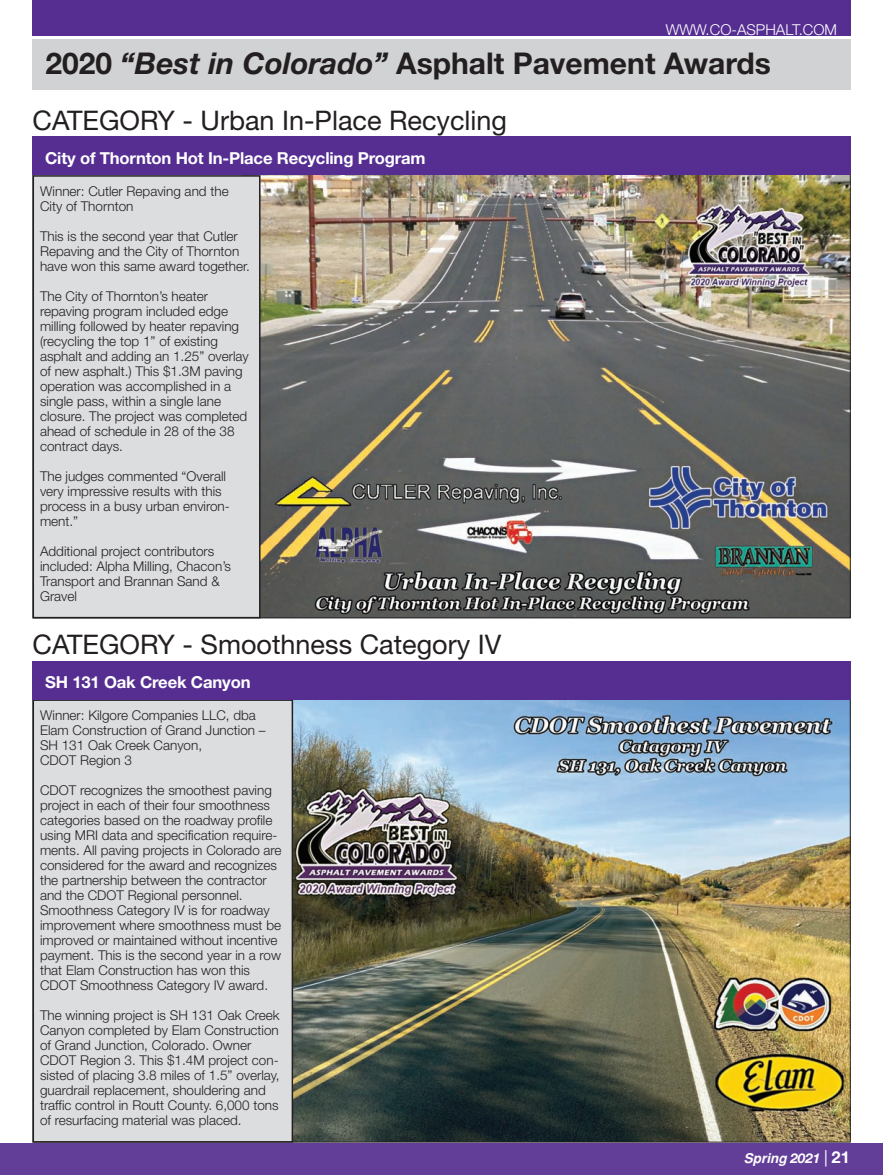
<style>
.page{position:relative;width:883px;height:1175px;background:#fff}
.page>*{position:absolute;margin:0;border:0;box-sizing:border-box;transform-origin:0 0}
.t1{font:700 30px "Helvetica Neue";color:#231f20}
.t2{font:27px "Helvetica Neue";color:#231f20}
.t3{font:700 16.5px "Helvetica Neue";letter-spacing:-.01em;color:#fff}
.t4{font:300 15px "Helvetica Neue";color:#fff}
.t5{font:300 13.5px/15px "Helvetica Neue";color:#231f20}
.t6{font:italic 700 13.5px "Helvetica";letter-spacing:.005em;color:#fff}
.s1{font-style:italic}
.s2{font-family:"Helvetica Neue"}
.s3{font-family:"Helvetica Neue";font-weight:400;font-style:normal;font-size:16.5px}
.s4{font-family:"Helvetica Neue";font-style:normal;font-size:16.5px}
</style>
<div class="page">
<div style="left:0;top:1142px;width:883px;height:32px;background:#623e99"></div>
<img style="left:261px;top:175px;width:588px;height:441px">
<div style="left:33px;top:0;width:818px;height:35px;background:#562e92"></div>
<div style="left:33px;top:39px;width:818px;height:51px;background:#d1d2d4"></div>
<div style="left:33px;top:176px;width:227px;height:441px;background:#dcdddf"></div>
<div style="left:33px;top:175px;width:228px;height:443px;border:2px solid #231f20"></div>
<div style="left:33px;top:137px;width:818px;height:38px;background:#562e92"></div>
<img style="left:293px;top:699px;width:556px;height:441px">
<div style="left:33px;top:700px;width:259px;height:441px;background:#dcdddf"></div>
<div style="left:33px;top:699px;width:260px;height:443px;border:2px solid #231f20"></div>
<div style="left:33px;top:661px;width:818px;height:38px;background:#562e92"></div>
<p class="t4" style="left:666px;top:20px;width:173px">WWW.CO-ASPHALT.COM</p>
<h1 class="t1" style="left:45px;top:52px;width:727px">2020 <span class="s1">“Best in Colorado”</span> Asphalt Pavement Awards</h1>
<h2 class="t2" style="left:33px;top:104px;width:476px">CATEGORY - Urban In-Place Recycling</h2>
<p class="t3" style="left:45px;top:152px;width:382px">City of Thornton Hot In-Place Recycling Program</p>
<p class="t5" style="left:40px;top:183px;width:190px">Winner: Cutler Repaving and the<br>City of Thornton</p>
<p class="t5" style="left:40px;top:228px;width:211px">This is the second year that Cutler<br>Repaving and the City of Thornton have won this same award together.</p>
<p class="t5" style="left:40px;top:288px;width:210px">The City of Thornton’s heater repaving program included edge milling followed by heater repaving (recycling the top 1” of existing asphalt and adding an 1.25” overlay of new asphalt.) This $1.3M paving operation was accomplished in a single pass, within a single lane closure. The project was completed ahead of schedule in 28 of the 38 contract days.</p>
<p class="t5" style="left:40px;top:468px;width:191px">The judges commented “Overall very impressive results with this process in a busy urban environ&shy;ment.”</p>
<p class="t5" style="left:40px;top:543px;width:193px">Additional project contributors included: Alpha Milling, Chacon’s<br>Transport and Brannan Sand &amp;<br>Gravel</p>
<h2 class="t2" style="left:33px;top:628px;width:470px">CATEGORY - Smoothness Category IV</h2>
<p class="t3" style="left:45px;top:676px;width:207px">SH 131 Oak Creek Canyon</p>
<p class="t5" style="left:40px;top:707px;width:227px">Winner: Kilgore Companies LLC, dba<br>Elam Construction of Grand Junction –<br>SH 131 Oak Creek Canyon,<br>CDOT Region 3</p>
<p class="t5" style="left:40px;top:782px;width:243px">CDOT recognizes the smoothest paving project in each of their four smoothness categories based on the roadway profile using MRI data and specification require&shy;ments. All paving projects in Colorado are considered for the award and recognizes the partnership between the contractor and the CDOT Regional personnel.<br>Smoothness Category IV is for roadway improvement where smoothness must be improved or maintained without incentive payment. This is the second year in a row that Elam Construction has won this CDOT Smoothness Category IV award.</p>
<p class="t5" style="left:40px;top:1007px;width:241px">The winning project is SH 131 Oak Creek Canyon completed by Elam Construction of Grand Junction, Colorado. Owner CDOT Region 3. This $1.4M project con&shy;sisted of placing 3.8 miles of 1.5” overlay, guardrail replacement, shouldering and traffic control in Routt County. 6,000 tons of resurfacing material was placed.</p>
<p class="t6" style="left:744px;top:1150px;width:108px">Spring <span class="s2">2021</span> <span class="s3">|</span> <span class="s4">21</span></p>
</div>
